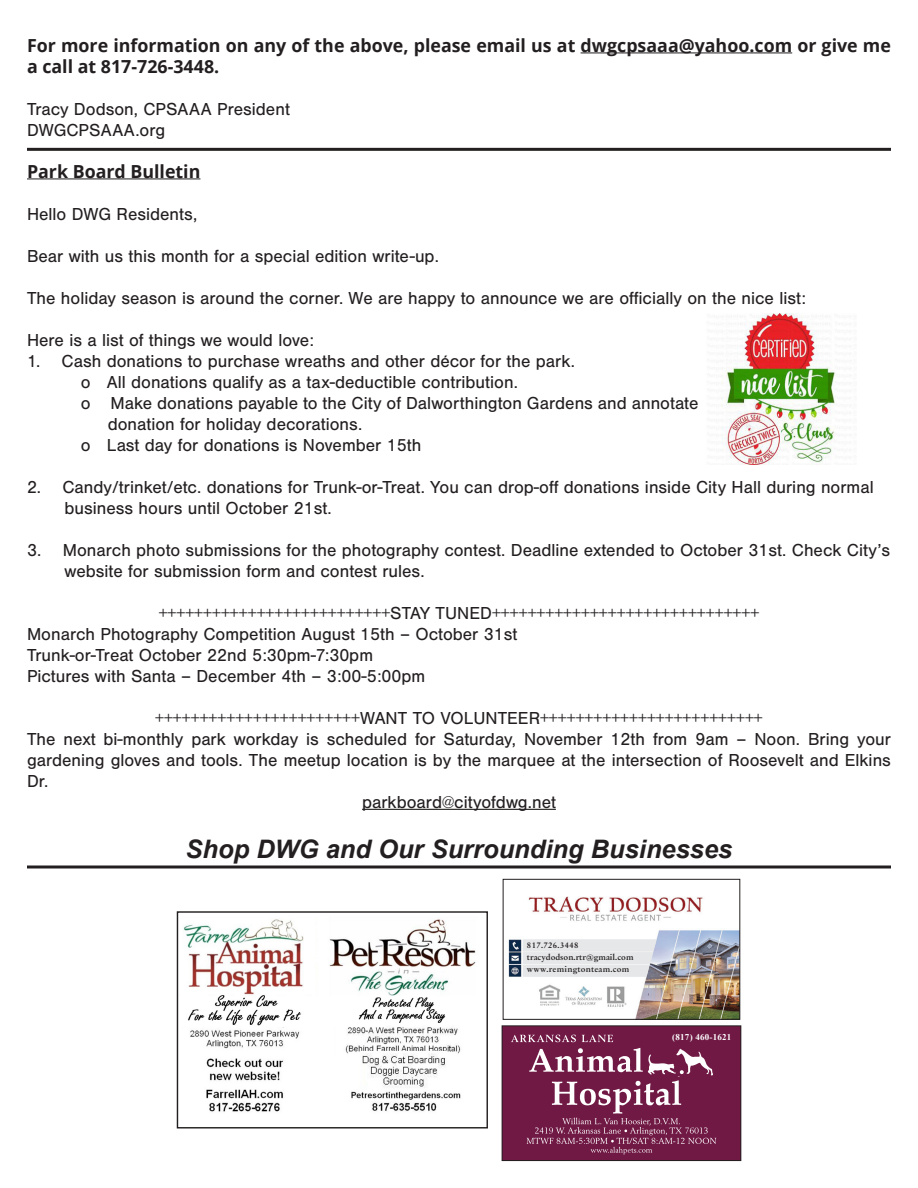
<style>
.page{position:relative;width:918px;height:1188px;background:#fff}
.page>*{position:absolute;margin:0;border:0;box-sizing:border-box;transform-origin:0 0}
.t1{font:italic 700 25.5px "Arial";color:#231f20}
.t2{font:18px/21px "Nimbus San";color:#231f20;text-align:justify}
.t3{font:700 18px/21px "Open Sans";color:#231f20}
.t4{font:700 8.85px "Times New Roman";letter-spacing:.025em;color:#fff}
.t5{font:700 8.4px/11.9px "Garamand Classic";color:#231f20;scale:1.04 1}
.t6{font:700 8.4px "Garamand Classic";letter-spacing:.04em;color:#231f20;scale:1.04 1}
.s1{font-size:7.65px}
</style>
<div class="page">
<img style="left:183px;top:919px;width:293px;height:193px">
<div style="left:177px;top:911px;width:311px;height:218px;border:1px solid #231f20"></div>
<hr style="left:581px;top:52px;width:211px;height:1px;background:#231f20">
<hr style="left:27px;top:178px;width:173px;height:1px;background:#231f20">
<hr style="left:362px;top:809px;width:194px;height:1px;background:#231f20">
<hr style="left:27px;top:866px;width:864px;height:2px;background:#231f20">
<img style="left:508px;top:896px;width:230px;height:122px">
<div style="left:523px;top:940px;width:134px;height:37px;background:#e6e7e9"></div>
<div style="left:503px;top:879px;width:237px;height:141px;border:1px solid #231f20"></div>
<div style="left:502px;top:1026px;width:239px;height:134px;background:#701944"></div>
<img style="left:529px;top:1048px;width:184px;height:29px">
<svg style="left:527px;top:1118px;width:189px;height:36px"></svg>
<svg style="left:511px;top:1035px;width:102px;height:7px"></svg>
<img style="left:551px;top:1080px;width:131px;height:34px">
<div style="left:502px;top:1025px;width:239px;height:136px;border:1px solid #231f20"></div>
<hr style="left:27px;top:148px;width:864px;height:3px;background:#231f20">
<img style="left:721px;top:313px;width:130px;height:152px">
<p class="t3" style="left:27px;top:34px;width:866px">For more information on any of the above, please email us at dwgcpsaaa@yahoo.com or give me a call at 817-726-3448.</p>
<p class="t2" style="left:27px;top:98px;width:264px">Tracy Dodson, CPSAAA President</p>
<p class="t2" style="left:27px;top:119px;width:140px">DWGCPSAAA.org</p>
<p class="t3" style="left:27px;top:160px;width:175px">Park Board Bulletin</p>
<p class="t2" style="left:27px;top:203px;width:172px">Hello DWG Residents,</p>
<p class="t2" style="left:27px;top:245px;width:413px">Bear with us this month for a special edition write-up.</p>
<p class="t2" style="left:27px;top:287px;width:780px">The holiday season is around the corner. We are happy to announce we are officially on the nice list:</p>
<p class="t2" style="left:27px;top:329px;width:288px">Here is a list of things we would love:</p>
<p class="t2" style="left:27px;top:350px;width:550px">1. Cash donations to purchase wreaths and other décor for the park.</p>
<p class="t2" style="left:81px;top:371px;width:439px">o All donations qualify as a tax-deductible contribution.</p>
<p class="t2" style="left:81px;top:392px;width:619px">o Make donations payable to the City of Dalworthington Gardens and annotate</p>
<p class="t2" style="left:108px;top:413px;width:256px">donation for holiday decorations.</p>
<p class="t2" style="left:81px;top:434px;width:342px">o Last day for donations is November 15th</p>
<p class="t2" style="left:27px;top:476px;width:848px">2. Candy/trinket/etc. donations for Trunk-or-Treat. You can drop-off donations inside City Hall during normal</p>
<p class="t2" style="left:64px;top:497px;width:269px">business hours until October 21st.</p>
<p class="t2" style="left:27px;top:539px;width:865px">3. Monarch photo submissions for the photography contest. Deadline extended to October 31st. Check City’s</p>
<p class="t2" style="left:64px;top:560px;width:362px">website for submission form and contest rules.</p>
<p class="t2" style="left:159px;top:602px;width:602px">++++++++++++++++++++++++++STAY TUNED++++++++++++++++++++++++++++++</p>
<p class="t2" style="left:27px;top:623px;width:492px">Monarch Photography Competition August 15th – October 31st</p>
<p class="t2" style="left:27px;top:644px;width:348px">Trunk-or-Treat October 22nd 5:30pm-7:30pm</p>
<p class="t2" style="left:27px;top:665px;width:400px">Pictures with Santa – December 4th – 3:00-5:00pm</p>
<p class="t2" style="left:155px;top:707px;width:609px">+++++++++++++++++++++++WANT TO VOLUNTEER+++++++++++++++++++++++++</p>
<p class="t2" style="left:27px;top:728px;width:865px">The next bi-monthly park workday is scheduled for Saturday, November 12th from 9am – Noon. Bring your gardening gloves and tools. The meetup location is by the marquee at the intersection of Roosevelt and Elkins Dr.</p>
<p class="t2" style="left:362px;top:791px;width:195px">parkboard@cityofdwg.net</p>
<p class="t1" style="left:186px;top:832px;width:548px">Shop DWG and Our Surrounding Businesses</p>
<p class="t6" style="left:527px;top:940px;width:51px">817.726.3448</p>
<p class="t5" style="left:527px;top:951px;width:104px">tracydodson.rtr<span class="s1">@</span>gmail.com www.remingtonteam.com</p>
<p class="t4" style="left:672px;top:1031px;width:61px">(817) 460-1621</p>
</div>
